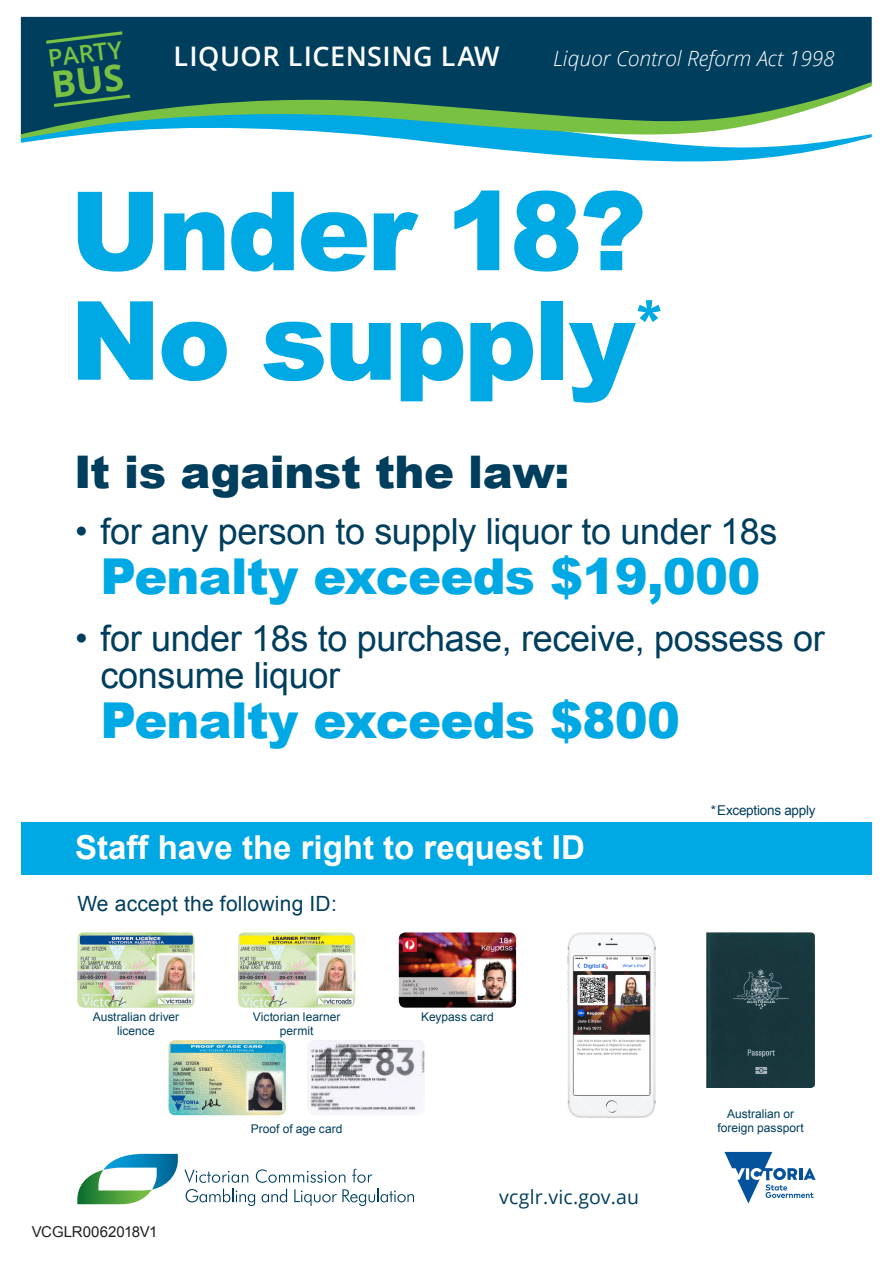
<style>
.page{position:relative;width:893px;height:1263px;background:#fff}
.page>*{position:absolute;margin:0;border:0;box-sizing:border-box;transform-origin:0 0}
.t1{font:900 109.5px "Arial";letter-spacing:-.03em;color:#00a8e4}
.t2{font:900 49.5px "Arial";letter-spacing:-.015em;color:#00a8e4}
.t3{font:900 45px "Arial";letter-spacing:-.01em;color:#003e5e}
.t4{font:36px/37.5px "Arial";letter-spacing:-.01em;color:#003e5e}
.t5{font:700 33px "Arial";color:#fff}
.t6{font:600 27px "Open Sans";letter-spacing:.02em;color:#fff}
.t7{font:600 24.15px "Open Sans";color:#79c142}
.t8{font:italic 300 21px "Open Sans";color:#fff}
.t9{font:21px "Arial";letter-spacing:.01em;color:#003e5e}
.t10{font:19.5px "Open Sans";letter-spacing:.01em;color:#003e5e}
.t11{font:15px "Arial";letter-spacing:-.01em;color:#231f20}
.t12{font:13.5px "Arial";letter-spacing:-.02em;color:#003e5e}
.t13{font:12px/14.4px "Arial";color:#003e5e;text-align:center}
</style>
<div class="page">
<div style="left:21px;top:17px;width:851px;height:65px;background:#003e5e"></div>
<svg style="left:21px;top:138px;width:847px;height:24px"></svg>
<svg style="left:21px;top:82px;width:851px;height:56px;background:#418883"></svg>
<svg style="left:43px;top:29px;width:83px;height:17px"></svg>
<svg style="left:184px;top:1169px;width:230px;height:37px"></svg>
<svg style="left:77px;top:1154px;width:101px;height:50px"></svg>
<svg style="left:724px;top:1152px;width:92px;height:51px"></svg>
<div style="left:21px;top:823px;width:851px;height:52px;background:#00a8e4"></div>
<img style="left:169px;top:1040px;width:117px;height:75px">
<img style="left:308px;top:1040px;width:117px;height:75px">
<img style="left:77px;top:932px;width:118px;height:76px">
<img style="left:238px;top:932px;width:117px;height:76px">
<img style="left:399px;top:932px;width:117px;height:76px">
<img style="left:706px;top:932px;width:109px;height:156px">
<img style="left:567px;top:932px;width:88px;height:186px">
<svg style="left:50px;top:63px;width:84px;height:46px;background:#07465c"></svg>
<p class="t7" style="left:46px;top:42px;width:76px;rotate:-7deg">PARTY</p>
<p class="t6" style="left:173px;top:38px;width:328px">LIQUOR LICENSING LAW</p>
<p class="t8" style="left:553px;top:44px;width:283px">Liquor Control Reform Act 1998</p>
<p class="t1" style="left:70px;top:152px;width:578px">Under 18?</p>
<p class="t1" style="left:70px;top:261px;width:598px">No supply<sup>*</sup></p>
<p class="t3" style="left:74px;top:439px;width:497px">It is against the law:</p>
<p class="t4" style="left:75px;top:513px;width:704px">• for any person to supply liquor to under 18s</p>
<p class="t2" style="left:101px;top:540px;width:661px">Penalty exceeds $19,000</p>
<p class="t4" style="left:101px;top:619px;width:726px;text-indent:-26px">• for under 18s to purchase, receive, possess or consume liquor</p>
<p class="t2" style="left:101px;top:684px;width:581px">Penalty exceeds $800</p>
<p class="t5" style="left:75px;top:826px;width:511px">Staff have the right to request ID</p>
<p class="t9" style="left:77px;top:890px;width:261px">We accept the following ID:</p>
<p class="t13" style="left:93px;top:1009px;width:88px">Australian driver licence</p>
<p class="t13" style="left:253px;top:1009px;width:89px">Victorian learner permit</p>
<p class="t13" style="left:421px;top:1009px;width:74px">Keypass card</p>
<p class="t11" style="left:32px;top:1222px;width:127px">VCGLR0062018V1</p>
<p class="t13" style="left:251px;top:1121px;width:93px">Proof of age card</p>
<p class="t10" style="left:499px;top:1183px;width:141px">vcglr.vic.gov.au</p>
<p class="t12" style="left:711px;top:802px;width:106px">*Exceptions apply</p>
<p class="t13" style="left:717px;top:1107px;width:88px">Australian or foreign passport</p>
</div>
